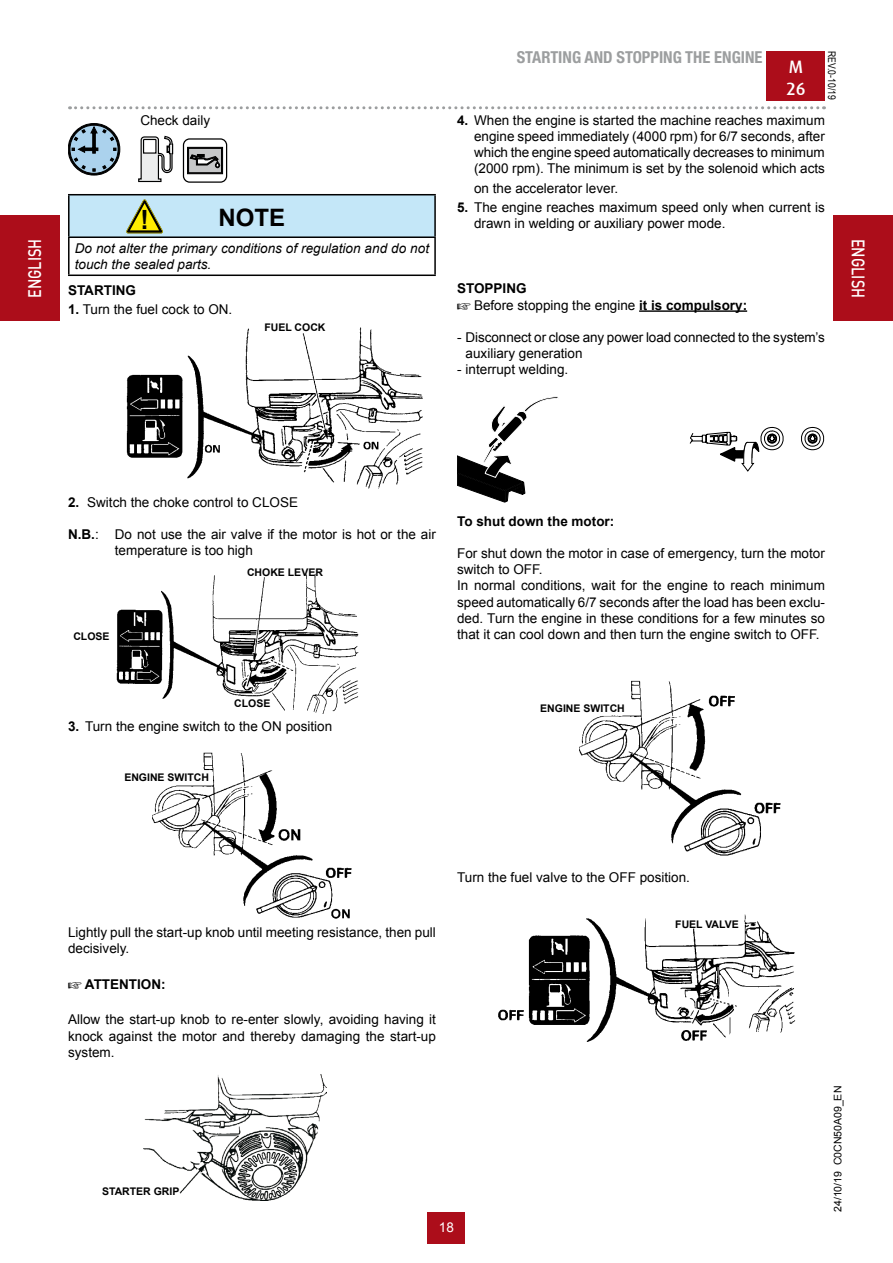
<style>
.page{position:relative;width:893px;height:1263px;background:#fff}
.page>*{position:absolute;margin:0;border:0;box-sizing:border-box;transform-origin:0 0}
.t1{font:700 26.55px "Arial";color:#000;scale:.95 1}
.t2{font:700 24px "Arial";color:#000}
.t3{font:500 18px "DIN Pro";color:#fff;scale:.8 1}
.t4{font:500 18px/21.6px "Dax";color:#fff}
.t5{font:700 condensed 16.5px "Helvetica Neue LTW1 G";color:#9c9e9f}
.t6{font:13.5px/16.2px "Arial";color:#000}
.t7{font:700 13.5px/16.2px "Arial";color:#000}
.t8{font:italic 13.5px/16.2px "Arial";color:#000}
.t9{font:13.5px "Arial";color:#fff}
.t10{font:700 10.5px "Arial";color:#000}
.t11{font:10.5px "Arial";color:#000}
.t12{font:10.5px "Arial Narrow";color:#000}
.s1{font-weight:700}
.s2{font-weight:400}
</style>
<div class="page">
<div style="left:767px;top:51px;width:58px;height:50px;background:#ac0d1a"></div>
<svg style="left:70px;top:106px;width:754px;height:3px"></svg>
<div style="left:428px;top:1212px;width:37px;height:31px;background:#ac0d1a"></div>
<div style="left:0;top:216px;width:60px;height:105px;background:#ac0d1a"></div>
<div style="left:833px;top:216px;width:60px;height:105px;background:#ac0d1a"></div>
<svg style="left:138px;top:135px;width:36px;height:48px"></svg>
<div style="left:183px;top:139px;width:44px;height:43px;background:linear-gradient(to bottom,#f7f7f7,#f7f7f7);border-radius:6px"></div>
<div style="left:183px;top:138px;width:44px;height:45px;border:1px solid #000;border-radius:6px"></div>
<div style="left:187px;top:147px;width:36px;height:27px;background:#0a0a0a"></div>
<div style="left:188px;top:148px;width:34px;height:25px;background:#c6c7c8;border:1px solid #000"></div>
<svg style="left:190px;top:154px;width:30px;height:14px"></svg>
<svg style="left:68px;top:123px;width:52px;height:52px"></svg>
<img style="left:126px;top:327px;width:297px;height:162px">
<img style="left:116px;top:574px;width:243px;height:139px">
<img style="left:143px;top:1074px;width:184px;height:127px">
<img style="left:152px;top:752px;width:200px;height:167px">
<div style="left:69px;top:195px;width:366px;height:42px;background:#c4e7f8"></div>
<hr style="left:68px;top:194px;width:368px;height:1px;background:#000">
<hr style="left:68px;top:195px;width:2px;height:41px;background:#000">
<hr style="left:434px;top:195px;width:2px;height:41px;background:#000">
<hr style="left:68px;top:236px;width:368px;height:2px;background:#000">
<hr style="left:68px;top:238px;width:2px;height:36px;background:#000">
<hr style="left:434px;top:238px;width:2px;height:36px;background:#000">
<hr style="left:68px;top:274px;width:368px;height:2px;background:#000">
<svg style="left:126px;top:199px;width:37px;height:34px"></svg>
<hr style="left:639px;top:310px;width:108px;height:2px;background:#000">
<svg style="left:689px;top:427px;width:136px;height:45px"></svg>
<img style="left:580px;top:680px;width:201px;height:176px">
<img style="left:498px;top:914px;width:298px;height:127px">
<svg style="left:457px;top:396px;width:101px;height:106px"></svg>
<p class="t5" style="left:517px;top:47px;width:247px">STARTING AND STOPPING THE ENGINE</p>
<p class="t12" style="left:840px;top:51px;width:50px;rotate:90deg">REV.0-10/19</p>
<h3 class="t4" style="left:786px;top:56px;width:21px">M<br>26</h3>
<p class="t6" style="left:140px;top:112px;width:71px">Check daily</p>
<p class="t6" style="left:474px;top:112px;width:352px;text-align:justify;text-indent:-17px"><span class="s1">4.</span> When the engine is started the machine reaches maximum engine speed immediately (4000 rpm) for 6/7 seconds, after which the engine speed automatically decreases to minimum (2000 rpm). The minimum is set by the solenoid which acts</p>
<p class="t6" style="left:474px;top:180px;width:146px">on the accelerator lever.</p>
<p class="t6" style="left:457px;top:200px;width:369px"><span class="s1">5.</span> The engine reaches maximum speed only when current is</p>
<h2 class="t2" style="left:219px;top:201px;width:68px">NOTE</h2>
<p class="t6" style="left:474px;top:216px;width:253px">drawn in welding or auxiliary power mode.</p>
<p class="t8" style="left:75px;top:240px;width:356px">Do not alter the primary conditions of regulation and do not touch the sealed parts.</p>
<h1 class="t1" style="left:140px;top:202px;width:10px">!</h1>
<h3 class="t3" style="left:22px;top:298px;width:76px;rotate:-90deg">ENGLISH</h3>
<h3 class="t3" style="left:871px;top:239px;width:76px;rotate:90deg">ENGLISH</h3>
<p class="t7" style="left:474px;top:281px;width:275px;text-indent:-17px">STOPPING<br><span class="s2">Before stopping the engine</span> it is compulsory:</p>
<p class="t6" style="left:466px;top:329px;width:361px;text-indent:-8px">- Disconnect or close any power load connected to the system’s auxiliary generation</p>
<p class="t6" style="left:457px;top:362px;width:113px">- interrupt welding.</p>
<p class="t7" style="left:68px;top:282px;width:69px">STARTING</p>
<p class="t6" style="left:68px;top:301px;width:166px"><span class="s1">1.</span> Turn the fuel cock to ON.</p>
<p class="t10" style="left:264px;top:321px;width:63px">FUEL COCK</p>
<p class="t6" style="left:68px;top:494px;width:231px"><span class="s1">2.</span> Switch the choke control to CLOSE</p>
<p class="t6" style="left:115px;top:526px;width:323px;text-indent:-47px"><span class="s1">N.B.</span>: Do not use the air valve if the motor is hot or the air temperature is too high</p>
<p class="t10" style="left:247px;top:565px;width:77px">CHOKE LEVER</p>
<p class="t10" style="left:73px;top:629px;width:38px">CLOSE</p>
<p class="t7" style="left:457px;top:513px;width:159px">To shut down the motor:</p>
<p class="t6" style="left:457px;top:545px;width:369px">For shut down the motor in case of emergency, turn the motor switch to OFF.<br>In normal conditions, wait for the engine to reach minimum speed automatically 6/7 seconds after the load has been exclu&shy;ded. Turn the engine in these conditions for a few minutes so that it can cool down and then turn the engine switch to OFF.</p>
<p class="t10" style="left:234px;top:696px;width:38px">CLOSE</p>
<p class="t6" style="left:68px;top:718px;width:266px"><span class="s1">3.</span> Turn the engine switch to the ON position</p>
<p class="t10" style="left:124px;top:770px;width:86px">ENGINE SWITCH</p>
<p class="t10" style="left:540px;top:701px;width:86px">ENGINE SWITCH</p>
<p class="t6" style="left:68px;top:924px;width:369px">Lightly pull the start-up knob until meeting resistance, then pull decisively.</p>
<p class="t7" style="left:85px;top:976px;width:82px">ATTENTION:</p>
<p class="t6" style="left:68px;top:1012px;width:369px;text-align:justify">Allow the start-up knob to re-enter slowly, avoiding having it knock against the motor and thereby damaging the start-up system.</p>
<p class="t6" style="left:457px;top:869px;width:234px">Turn the fuel valve to the OFF position.</p>
<p class="t10" style="left:675px;top:918px;width:65px">FUEL VALVE</p>
<p class="t10" style="left:102px;top:1185px;width:79px">STARTER GRIP</p>
<p class="t9" style="left:439px;top:1219px;width:17px">18</p>
<p class="t11" style="left:831px;top:1212px;width:128px;rotate:-90deg">24/10/19 C0CN50A09_EN</p>
</div>
